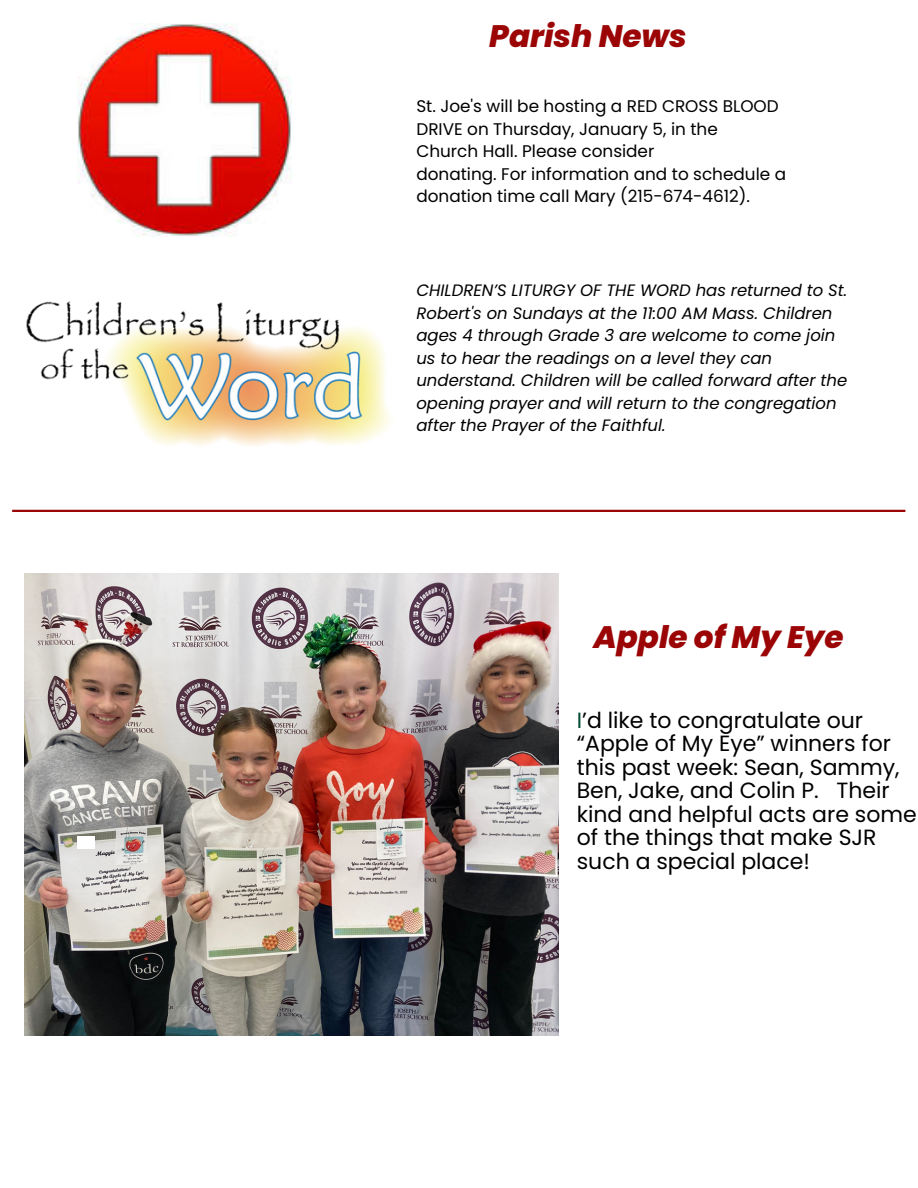
<style>
.page{position:relative;width:918px;height:1188px;background:#fff}
.page>*{position:absolute;margin:0;border:0;box-sizing:border-box;transform-origin:0 0}
.t1{font:italic 800 31.05px "Poppins";color:#9b0505}
.t2{font:22.05px/23.5px "Poppins";color:#000}
.t3{font:16.8px/22.5px "Poppins";color:#000}
.t4{font:italic 16.5px/22.5px "Poppins";color:#000}
.s1{color:#044c34}
</style>
<div class="page">
<img style="left:25px;top:574px;width:533px;height:461px">
<hr style="left:12px;top:510px;width:893px;height:2px;background:#9b0505">
<div style="left:78px;top:836px;width:17px;height:13px;background:#fff"></div>
<img style="left:26px;top:301px;width:364px;height:145px">
<img style="left:78px;top:23px;width:213px;height:214px">
<h1 class="t1" style="left:489px;top:14px;width:199px">Parish News</h1>
<p class="t3" style="left:416px;top:95px;width:371px">St. Joe's will be hosting a RED CROSS BLOOD DRIVE on Thursday, January 5, in the<br>Church Hall. Please consider<br>donating. For information and to schedule a donation time call Mary (215-674-4612).</p>
<p class="t4" style="left:416px;top:279px;width:432px">CHILDREN’S LITURGY OF THE WORD has returned to St.<br>Robert's on Sundays at the 11:00 AM Mass. Children ages 4 through Grade 3 are welcome to come join us to hear the readings on a level they can understand. Children will be called forward after the opening prayer and will return to the congregation after the Prayer of the Faithful.</p>
<h1 class="t1" style="left:593px;top:616px;width:252px">Apple of My Eye</h1>
<h2 class="t2" style="left:577px;top:708px;width:341px"><span class="s1">I</span>’d like to congratulate our “Apple of My Eye” winners for this past week: Sean, Sammy,<br>Ben, Jake, and Colin P. Their kind and helpful acts are some of the things that make SJR such a special place!</h2>
</div>
